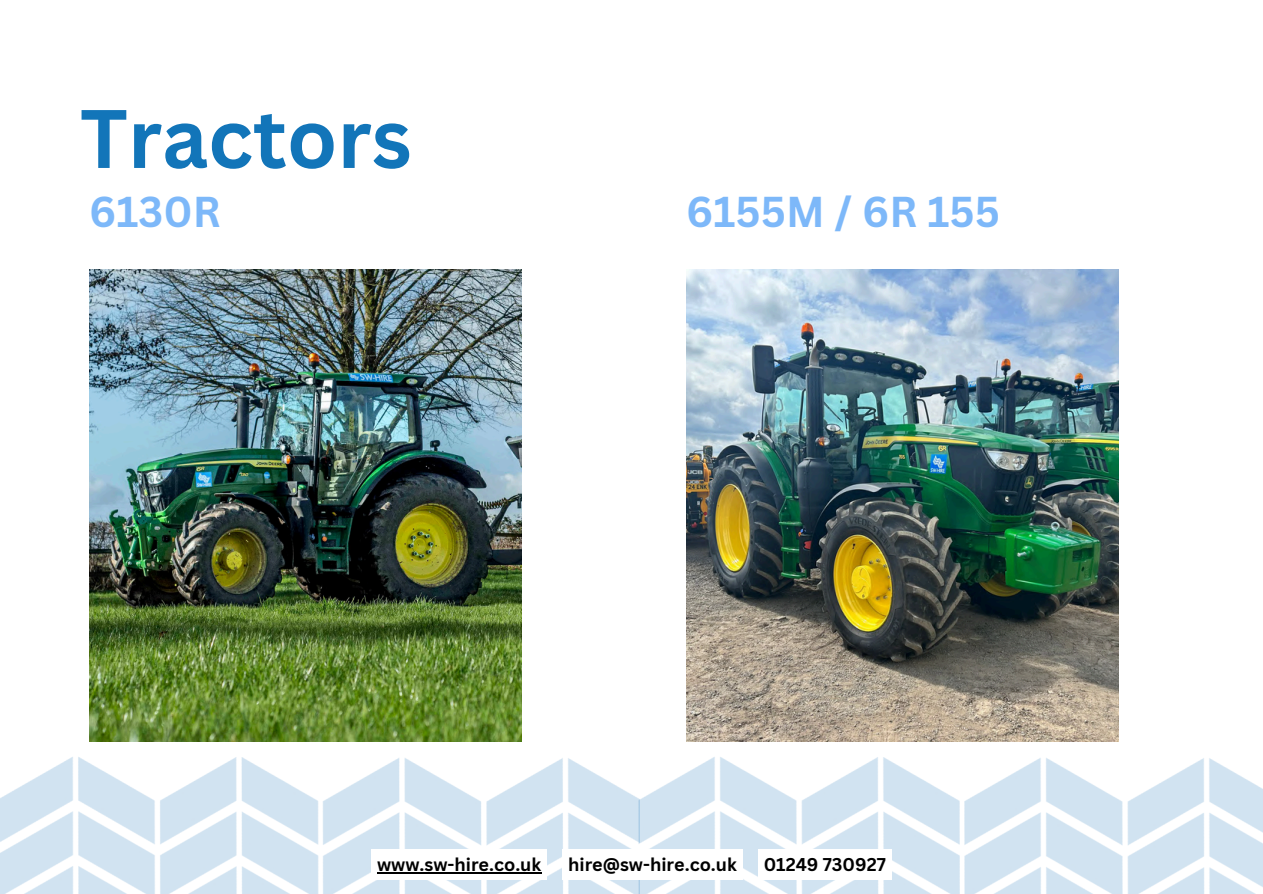
<style>
.page{position:relative;width:1263px;height:894px;background:#fff}
.page>*{position:absolute;margin:0;border:0;box-sizing:border-box;transform-origin:0 0}
.t1{font:700 81px "Canva Sans";color:#1275b9}
.t2{font:700 42px "Canva Sans";color:#7db8f9}
.t3{font:700 18px "Canva Sans";color:#000}
</style>
<div class="page">
<img style="left:0;top:757px;width:631px;height:136px">
<img style="left:631px;top:757px;width:632px;height:136px">
<img style="left:89px;top:270px;width:432px;height:471px">
<img style="left:686px;top:270px;width:432px;height:471px">
<div style="left:371px;top:848px;width:176px;height:31px;background:#fff"></div>
<hr style="left:377px;top:872px;width:164px;height:1px;background:#000">
<div style="left:562px;top:848px;width:181px;height:31px;background:#fff"></div>
<div style="left:758px;top:848px;width:134px;height:31px;background:#fff"></div>
<h2 class="t1" style="left:80px;top:81px;width:333px">Tractors</h2>
<p class="t2" style="left:89px;top:182px;width:133px">6130R</p>
<p class="t2" style="left:686px;top:182px;width:315px">6155M / 6R 155</p>
<p class="t3" style="left:377px;top:851px;width:166px">www.sw-hire.co.uk</p>
<p class="t3" style="left:568px;top:851px;width:170px">hire@sw-hire.co.uk</p>
<p class="t3" style="left:764px;top:851px;width:124px">01249 730927</p>
</div>
